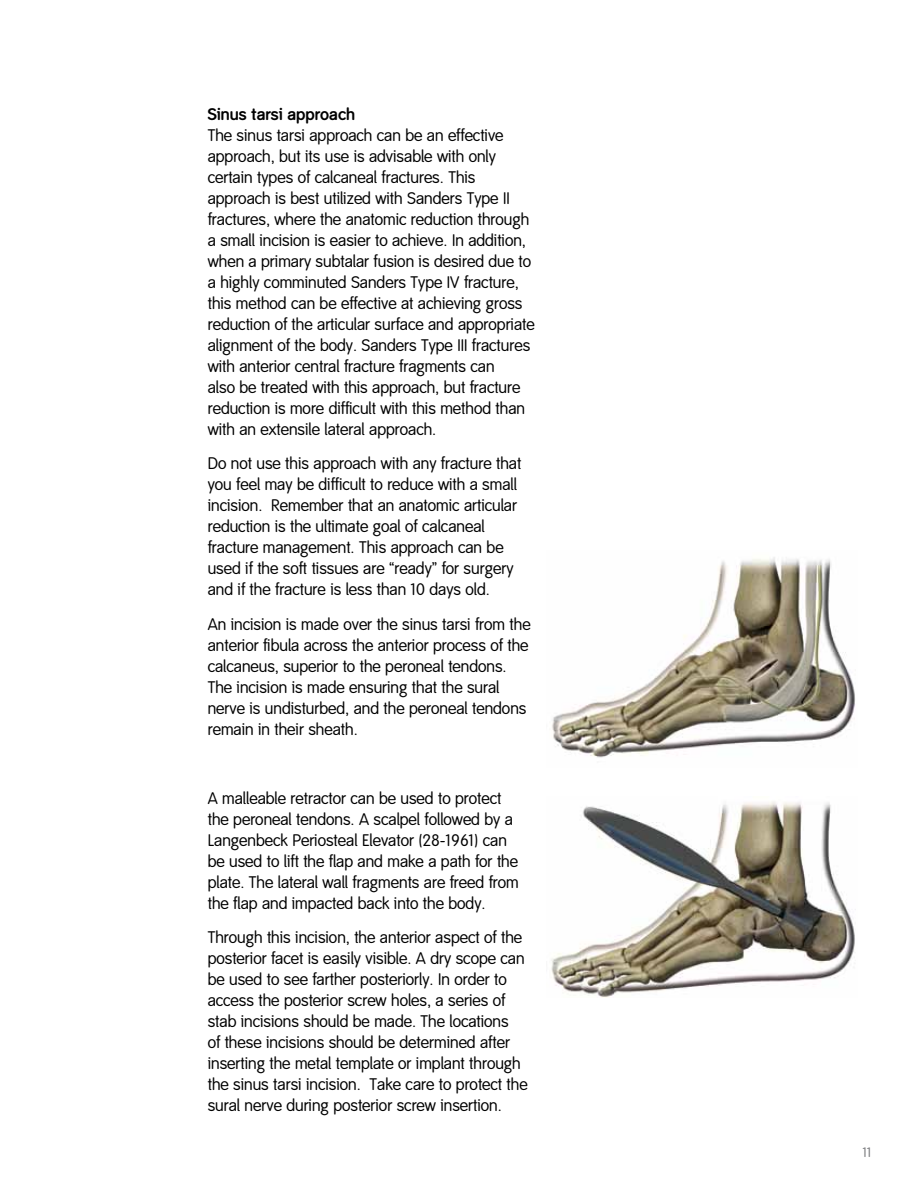
<style>
.page{position:relative;width:918px;height:1188px;background:#fff}
.page>*{position:absolute;margin:0;border:0;box-sizing:border-box;transform-origin:0 0}
.t1{font:16.5px/21px "Smith&Nephew";color:#000}
.t2{font:700 16.5px "Smith&Nephew";color:#000}
.t3{font:13.5px "Smith&Nephew";color:#77787b}
</style>
<div class="page">
<img style="left:552px;top:557px;width:303px;height:201px">
<img style="left:551px;top:801px;width:305px;height:197px">
<p class="t2" style="left:208px;top:104px;width:149px">Sinus tarsi approach</p>
<p class="t1" style="left:208px;top:125px;width:329px">The sinus tarsi approach can be an effective approach, but its use is advisable with only certain types of calcaneal fractures. This approach is best utilized with Sanders Type II fractures, where the anatomic reduction through a small incision is easier to achieve. In addition, when a primary subtalar fusion is desired due to a highly comminuted Sanders Type IV fracture, this method can be effective at achieving gross reduction of the articular surface and appropriate alignment of the body. Sanders Type III fractures with anterior central fracture fragments can<br>also be treated with this approach, but fracture reduction is more difficult with this method than with an extensile lateral approach.</p>
<p class="t1" style="left:208px;top:454px;width:315px">Do not use this approach with any fracture that you feel may be difficult to reduce with a small incision. Remember that an anatomic articular reduction is the ultimate goal of calcaneal fracture management. This approach can be used if the soft tissues are “ready” for surgery and if the fracture is less than 10 days old.</p>
<p class="t1" style="left:208px;top:614px;width:324px">An incision is made over the sinus tarsi from the anterior fibula across the anterior process of the calcaneus, superior to the peroneal tendons.<br>The incision is made ensuring that the sural nerve is undisturbed, and the peroneal tendons remain in their sheath.</p>
<p class="t1" style="left:208px;top:788px;width:313px">A malleable retractor can be used to protect the peroneal tendons. A scalpel followed by a Langenbeck Periosteal Elevator (28-1961) can be used to lift the flap and make a path for the plate. The lateral wall fragments are freed from the flap and impacted back into the body.</p>
<p class="t1" style="left:208px;top:928px;width:322px">Through this incision, the anterior aspect of the posterior facet is easily visible. A dry scope can be used to see farther posteriorly. In order to access the posterior screw holes, a series of stab incisions should be made. The locations<br>of these incisions should be determined after inserting the metal template or implant through the sinus tarsi incision. Take care to protect the sural nerve during posterior screw insertion.</p>
<p class="t3" style="left:863px;top:1144px;width:11px">11</p>
</div>
